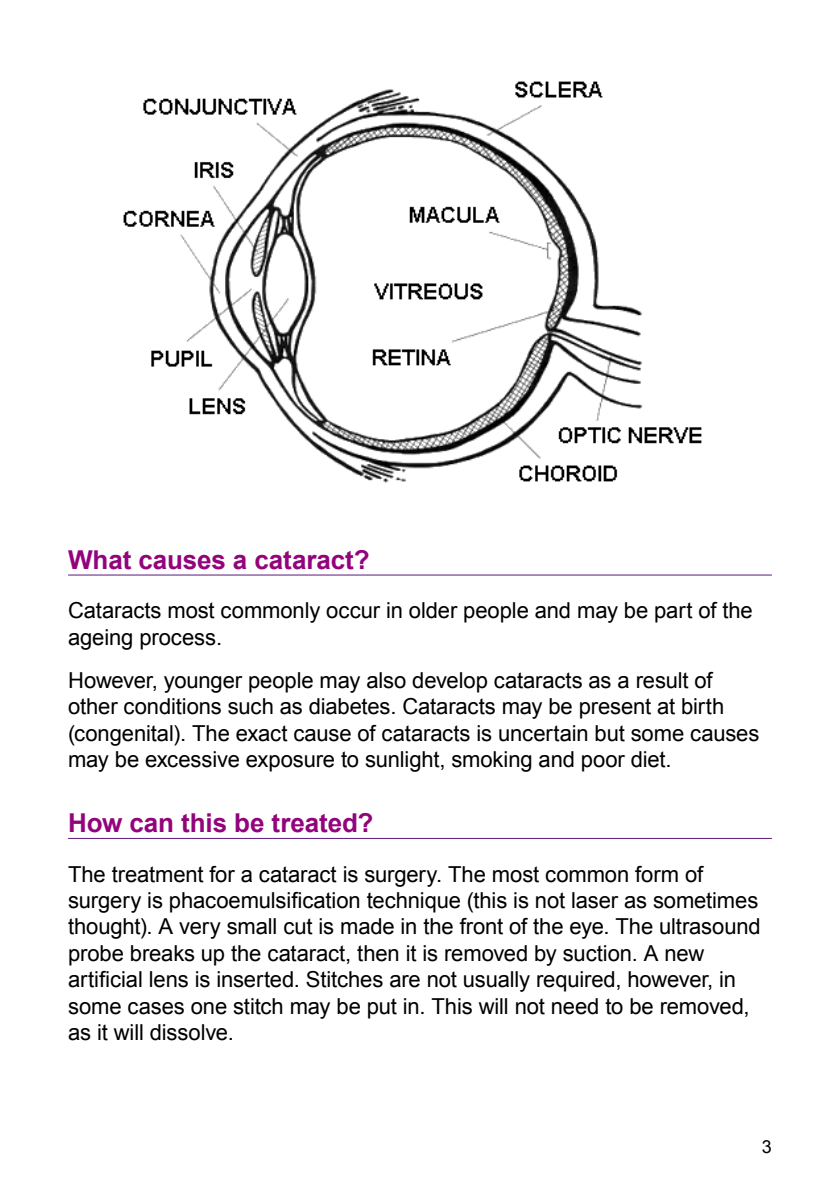
<style>
.page{position:relative;width:840px;height:1191px;background:#fff}
.page>*{position:absolute;margin:0;border:0;box-sizing:border-box;transform-origin:0 0}
.t1{font:700 26px "Arial";letter-spacing:-.005em;color:#92037c}
.t2{font:22px/26.4px "Arial";letter-spacing:-.005em;color:#000}
.t3{font:18px "Arial";color:#000}
</style>
<div class="page">
<hr style="left:68px;top:574px;width:703px;height:1px;background:#5b187d">
<hr style="left:68px;top:838px;width:703px;height:1px;background:#5b187d">
<img style="left:123px;top:81px;width:579px;height:402px">
<p class="t1" style="left:68px;top:543px;width:303px">What causes a cataract?</p>
<p class="t2" style="left:68px;top:597px;width:685px">Cataracts most commonly occur in older people and may be part of the ageing process.</p>
<p class="t2" style="left:68px;top:667px;width:692px">However, younger people may also develop cataracts as a result of other conditions such as diabetes. Cataracts may be present at birth (congenital). The exact cause of cataracts is uncertain but some causes may be excessive exposure to sunlight, smoking and poor diet.</p>
<p class="t1" style="left:68px;top:806px;width:306px">How can this be treated?</p>
<p class="t2" style="left:68px;top:861px;width:693px">The treatment for a cataract is surgery. The most common form of surgery is phacoemulsification technique (this is not laser as sometimes thought). A very small cut is made in the front of the eye. The ultrasound probe breaks up the cataract, then it is removed by suction. A new artificial lens is inserted. Stitches are not usually required, however, in some cases one stitch may be put in. This will not need to be removed, as it will dissolve.</p>
<p class="t3" style="left:761px;top:1135px;width:12px">3</p>
</div>
